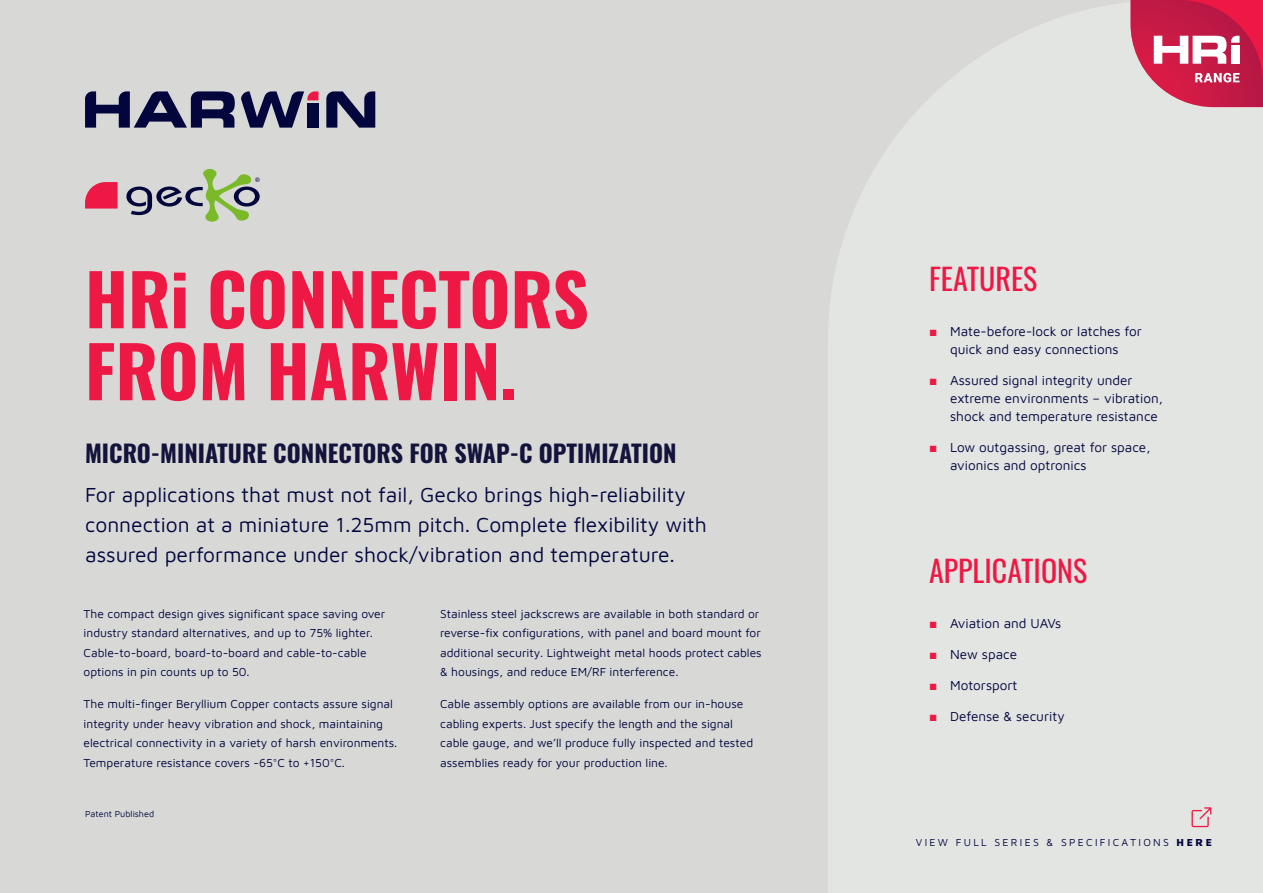
<style>
.page{position:relative;width:1263px;height:893px;background:#d8d9d7}
.page>*{position:absolute;margin:0;border:0;box-sizing:border-box;transform-origin:0 0}
.t1{font:700 70.5px/72px "Oswald";color:#ed1944}
.t2{font:30px "Oswald";color:#ed1944}
.t3{font:700 24px "Oswald";color:#14133b}
.t4{font:21px/30px "Maven Pro";color:#02063d}
.t5{font:13.5px/18px "Maven Pro";color:#02063d}
.t6{font:12px/19.5px "Maven Pro";color:#02063d}
.t7{font:10.5px "Maven Pro";letter-spacing:.22em;color:#02063d}
.t8{font:9px "Maven Pro";color:#02063d}
.s1{font-family:"Arial";color:#ed1944}
</style>
<div class="page">
<div style="left:828px;top:3px;width:435px;height:890px;background:#e3e5e3"></div>
<svg style="left:1191px;top:807px;width:20px;height:20px"></svg>
<svg style="left:1130px;top:0;width:133px;height:107px"></svg>
<svg style="left:326px;top:91px;width:49px;height:37px"></svg>
<svg style="left:85px;top:91px;width:233px;height:37px"></svg>
<div style="left:307px;top:103px;width:11px;height:25px;background:#02063d"></div>
<svg style="left:126px;top:169px;width:134px;height:53px"></svg>
<svg style="left:85px;top:182px;width:33px;height:27px"></svg>
<h1 class="t1" style="left:85px;top:268px;width:505px">HRi CONNECTORS<br>FROM HARWIN.</h1>
<h2 class="t2" style="left:929px;top:252px;width:110px">FEATURES</h2>
<p class="t5" style="left:929px;top:321px;width:214px;text-align:center"><span class="s1">■</span> Mate-before-lock or latches for quick and easy connections</p>
<p class="t5" style="left:950px;top:370px;width:214px;text-indent:-21px"><span class="s1">■</span> Assured signal integrity under extreme environments – vibration, shock and temperature resistance</p>
<p class="t5" style="left:950px;top:437px;width:202px;text-indent:-21px"><span class="s1">■</span> Low outgassing, great for space, avionics and optronics</p>
<h3 class="t3" style="left:85px;top:441px;width:593px">MICRO-MINIATURE CONNECTORS FOR SWAP-C OPTIMIZATION</h3>
<h3 class="t4" style="left:85px;top:478px;width:623px">For applications that must not fail, Gecko brings high-reliability connection at a miniature 1.25mm pitch. Complete flexibility with assured performance under shock/vibration and temperature.</h3>
<h2 class="t2" style="left:929px;top:544px;width:160px">APPLICATIONS</h2>
<p class="t5" style="left:929px;top:613px;width:134px"><span class="s1">■</span> Aviation and UAVs</p>
<p class="t5" style="left:929px;top:644px;width:90px"><span class="s1">■</span> New space</p>
<p class="t5" style="left:929px;top:675px;width:90px"><span class="s1">■</span> Motorsport</p>
<p class="t5" style="left:929px;top:706px;width:137px"><span class="s1">■</span> Defense &amp; security</p>
<p class="t6" style="left:440px;top:603px;width:323px">Stainless steel jackscrews are available in both standard or reverse-fix configurations, with panel and board mount for additional security. Lightweight metal hoods protect cables &amp; housings, and reduce EM/RF interference.</p>
<p class="t6" style="left:440px;top:694px;width:315px">Cable assembly options are available from our in-house cabling experts. Just specify the length and the signal cable gauge, and we’ll produce fully inspected and tested assemblies ready for your production line.</p>
<p class="t6" style="left:84px;top:603px;width:303px">The compact design gives significant space saving over industry standard alternatives, and up to 75% lighter.<br>Cable-to-board, board-to-board and cable-to-cable options in pin counts up to 50.</p>
<p class="t6" style="left:84px;top:694px;width:315px">The multi-finger Beryllium Copper contacts assure signal integrity under heavy vibration and shock, maintaining electrical connectivity in a variety of harsh environments.<br>Temperature resistance covers -65°C to +150°C.</p>
<p class="t8" style="left:85px;top:807px;width:71px">Patent Published</p>
<p class="t7" style="left:916px;top:835px;width:298px">VIEW FULL SERIES &amp; SPECIFICATIONS HERE</p>
</div>
